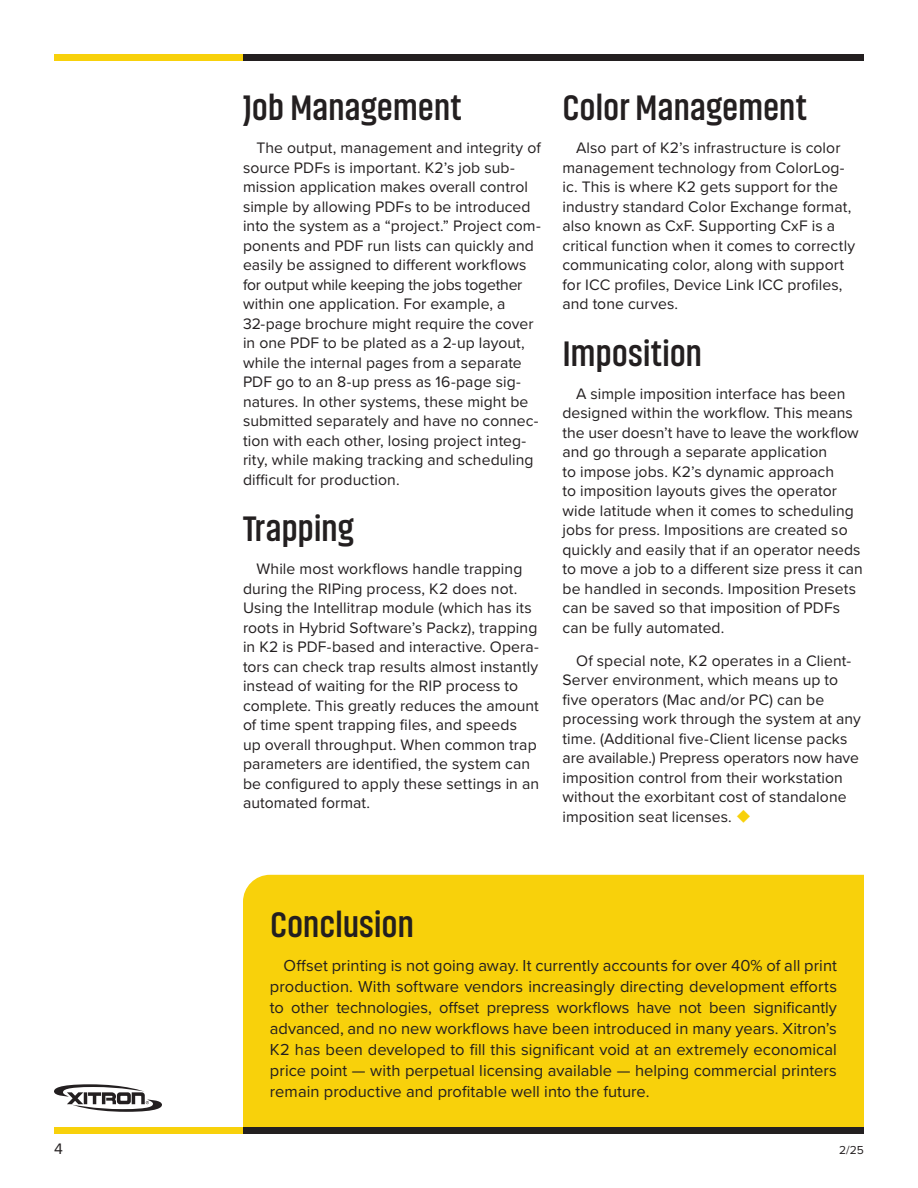
<style>
.page{position:relative;width:918px;height:1188px;background:#fff}
.page>*{position:absolute;margin:0;border:0;box-sizing:border-box;transform-origin:0 0}
.t1{font:700 36px "Akhand";letter-spacing:-.005em;color:#231f20}
.t2{font:16.5px/21px "Proxima Nova";letter-spacing:.005em;color:#231f20;text-align:justify}
.t3{font:15.75px/19.5px "Proxima Nova";letter-spacing:.005em;color:#231f20}
.t4{font:12px "Proxima Nova";color:#231f20}
.s1{color:#f8d10b}
</style>
<div class="page">
<div style="left:243px;top:875px;width:621px;height:252px;background:#f8d10b"></div>
<div style="left:243px;top:1127px;width:621px;height:7px;background:#231f20"></div>
<div style="left:54px;top:1127px;width:189px;height:7px;background:#f8d10b"></div>
<div style="left:243px;top:54px;width:621px;height:7px;background:#231f20"></div>
<div style="left:54px;top:54px;width:189px;height:7px;background:#f8d10b"></div>
<svg style="left:54px;top:1084px;width:108px;height:28px"></svg>
<h1 class="t1" style="left:243px;top:89px;width:220px">Job Management</h1>
<p class="t3" style="left:243px;top:137px;width:299px;text-indent:13px">The output, management and integrity of source PDFs is important. K2’s job sub&shy;mission application makes overall control simple by allowing PDFs to be introduced into the system as a “project.” Project com&shy;ponents and PDF run lists can quickly and easily be assigned to different workflows for output while keeping the jobs together within one application. For example, a 32-page brochure might require the cover in one PDF to be plated as a 2-up layout, while the internal pages from a separate PDF go to an 8-up press as 16-page sig&shy;natures. In other systems, these might be submitted separately and have no connec&shy;tion with each other, losing project integ&shy;rity, while making tracking and scheduling difficult for production.</p>
<h1 class="t1" style="left:243px;top:510px;width:112px">Trapping</h1>
<p class="t3" style="left:243px;top:559px;width:298px;text-indent:13px">While most workflows handle trapping during the RIPing process, K2 does not.<br>Using the Intellitrap module (which has its roots in Hybrid Software’s Packz), trapping in K2 is PDF-based and interactive. Opera&shy;tors can check trap results almost instantly instead of waiting for the RIP process to complete. This greatly reduces the amount of time spent trapping files, and speeds<br>up overall throughput. When common trap parameters are identified, the system can be configured to apply these settings in an automated format.</p>
<h1 class="t1" style="left:562px;top:89px;width:246px">Color Management</h1>
<p class="t3" style="left:563px;top:137px;width:294px;text-indent:13px">Also part of K2’s infrastructure is color management technology from ColorLog&shy;ic. This is where K2 gets support for the industry standard Color Exchange format, also known as CxF. Supporting CxF is a critical function when it comes to correctly communicating color, along with support for ICC profiles, Device Link ICC profiles, and tone curves.</p>
<h1 class="t1" style="left:562px;top:335px;width:141px">Imposition</h1>
<p class="t3" style="left:563px;top:383px;width:302px;text-indent:13px">A simple imposition interface has been designed within the workflow. This means the user doesn’t have to leave the workflow and go through a separate application<br>to impose jobs. K2’s dynamic approach<br>to imposition layouts gives the operator wide latitude when it comes to scheduling jobs for press. Impositions are created so quickly and easily that if an operator needs to move a job to a different size press it can be handled in seconds. Imposition Presets can be saved so that imposition of PDFs can be fully automated.</p>
<p class="t3" style="left:563px;top:650px;width:300px;text-indent:13px">Of special note, K2 operates in a Client-Server environment, which means up to five operators (Mac and/or PC) can be processing work through the system at any time. (Additional five-Client license packs are available.) Prepress operators now have imposition control from their workstation without the exorbitant cost of standalone imposition seat licenses. <span class="s1">◆</span></p>
<h1 class="t1" style="left:270px;top:906px;width:146px">Conclusion</h1>
<p class="t2" style="left:270px;top:955px;width:569px;text-indent:14px">Offset printing is not going away. It currently accounts for over 40% of all print production. With software vendors increasingly directing development efforts to other technologies, offset prepress workflows have not been significantly advanced, and no new workflows have been introduced in many years. Xitron’s K2 has been developed to fill this significant void at an extremely economical price point — with perpetual licensing available — helping commercial printers remain productive and profitable well into the future.</p>
<p class="t3" style="left:54px;top:1139px;width:10px">4</p>
<p class="t4" style="left:839px;top:1141px;width:26px">2/25</p>
</div>
